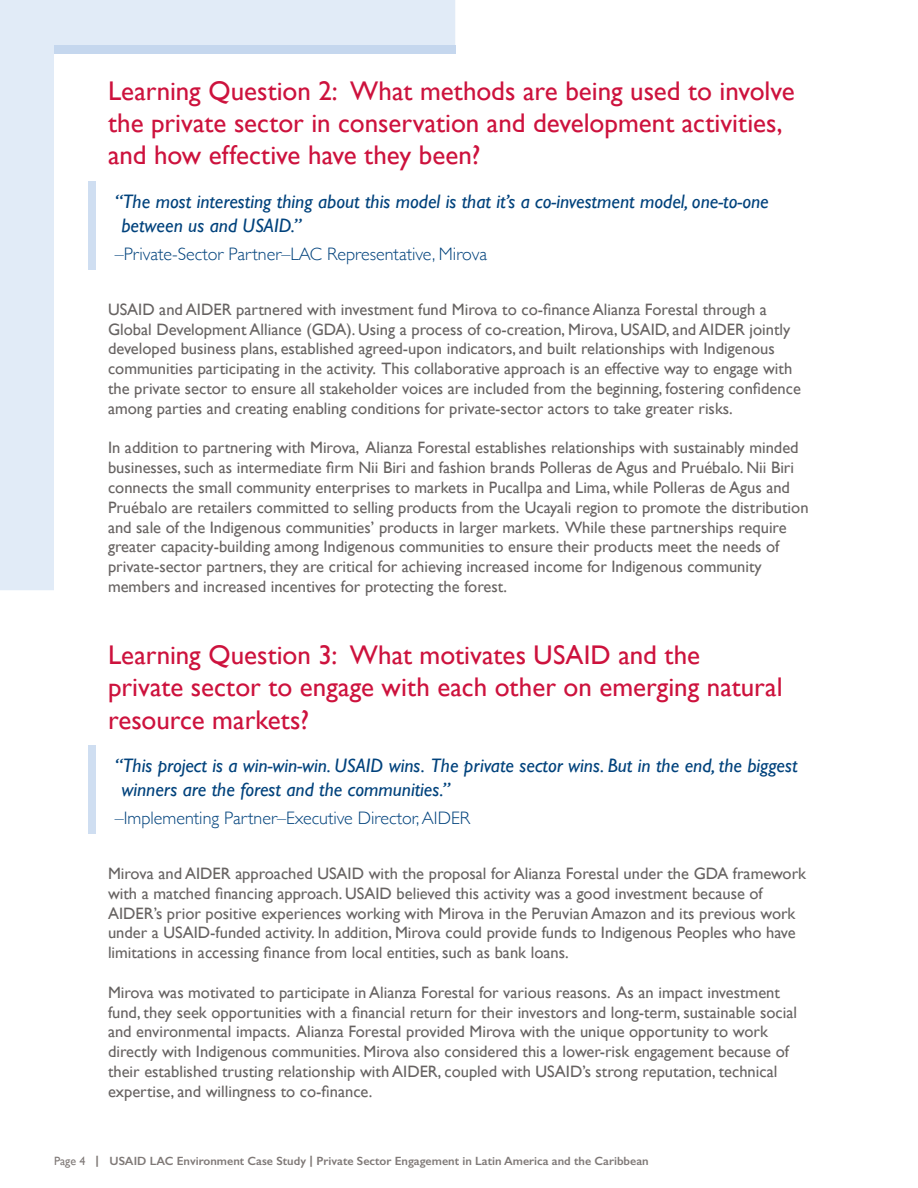
<style>
.page{position:relative;width:918px;height:1188px;background:#fff}
.page>*{position:absolute;margin:0;border:0;box-sizing:border-box;transform-origin:0 0}
.t1{font:27px/32.4px "Gill Sans";color:#cd123d}
.t2{font:italic 19.5px/23.4px "Gill Sans";color:#01427c}
.t3{font:300 18px "Gill Sans";color:#01427c}
.t4{font:16.5px/19.8px "Gill Sans";color:#676362}
.t5{font:600 12px "Gill Sans";color:#7f7977}
.s1{font-weight:400}
.s2{font-weight:700}
</style>
<div class="page">
<div style="left:0;top:0;width:455px;height:590px;background:#e1ebf7"></div>
<div style="left:54px;top:54px;width:410px;height:548px;background:#fff"></div>
<div style="left:54px;top:45px;width:401px;height:9px;background:#c5d7ee"></div>
<div style="left:88px;top:181px;width:8px;height:89px;background:#cfdef1"></div>
<div style="left:88px;top:745px;width:8px;height:89px;background:#cfdef1"></div>
<h3 class="t1" style="left:108px;top:74px;width:688px">Learning Question 2: What methods are being used to involve the private sector in conservation and development activities, and how effective have they been?</h3>
<p class="t2" style="left:121px;top:190px;width:649px;text-indent:-7px">“The most interesting thing about this model is that it’s a co-investment model, one-to-one between us and USAID.”</p>
<p class="t3" style="left:115px;top:240px;width:374px">–Private-Sector Partner–LAC Representative, Mirova</p>
<p class="t4" style="left:108px;top:299px;width:694px">USAID and AIDER partnered with investment fund Mirova to co-finance Alianza Forestal through a Global Development Alliance (GDA). Using a process of co-creation, Mirova, USAID, and AIDER jointly developed business plans, established agreed-upon indicators, and built relationships with Indigenous communities participating in the activity. This collaborative approach is an effective way to engage with the private sector to ensure all stakeholder voices are included from the beginning, fostering confidence among parties and creating enabling conditions for private-sector actors to take greater risks.</p>
<p class="t4" style="left:108px;top:438px;width:702px">In addition to partnering with Mirova, Alianza Forestal establishes relationships with sustainably minded businesses, such as intermediate firm Nii Biri and fashion brands Polleras de Agus and Pruébalo. Nii Biri connects the small community enterprises to markets in Pucallpa and Lima, while Polleras de Agus and Pruébalo are retailers committed to selling products from the Ucayali region to promote the distribution and sale of the Indigenous communities’ products in larger markets. While these partnerships require greater capacity-building among Indigenous communities to ensure their products meet the needs of private-sector partners, they are critical for achieving increased income for Indigenous community members and increased incentives for protecting the forest.</p>
<h3 class="t1" style="left:108px;top:638px;width:676px">Learning Question 3: What motivates USAID and the<br>private sector to engage with each other on emerging natural resource markets?</h3>
<p class="t2" style="left:121px;top:754px;width:678px;text-indent:-7px">“This project is a win-win-win. USAID wins. The private sector wins. But in the end, the biggest winners are the forest and the communities.”</p>
<p class="t3" style="left:115px;top:804px;width:357px">–Implementing Partner–Executive Director, AIDER</p>
<p class="t4" style="left:108px;top:863px;width:700px">Mirova and AIDER approached USAID with the proposal for Alianza Forestal under the GDA framework with a matched financing approach. USAID believed this activity was a good investment because of AIDER’s prior positive experiences working with Mirova in the Peruvian Amazon and its previous work under a USAID-funded activity. In addition, Mirova could provide funds to Indigenous Peoples who have limitations in accessing finance from local entities, such as bank loans.</p>
<p class="t4" style="left:108px;top:982px;width:691px">Mirova was motivated to participate in Alianza Forestal for various reasons. As an impact investment fund, they seek opportunities with a financial return for their investors and long-term, sustainable social and environmental impacts. Alianza Forestal provided Mirova with the unique opportunity to work directly with Indigenous communities. Mirova also considered this a lower-risk engagement because of their established trusting relationship with AIDER, coupled with USAID’s strong reputation, technical expertise, and willingness to co-finance.</p>
<p class="t5" style="left:54px;top:1154px;width:596px"><span class="s1">Page 4</span> <span class="s2">|</span> USAID LAC Environment Case Study <span class="s2">|</span> Private Sector Engagement in Latin America and the Caribbean</p>
</div>
